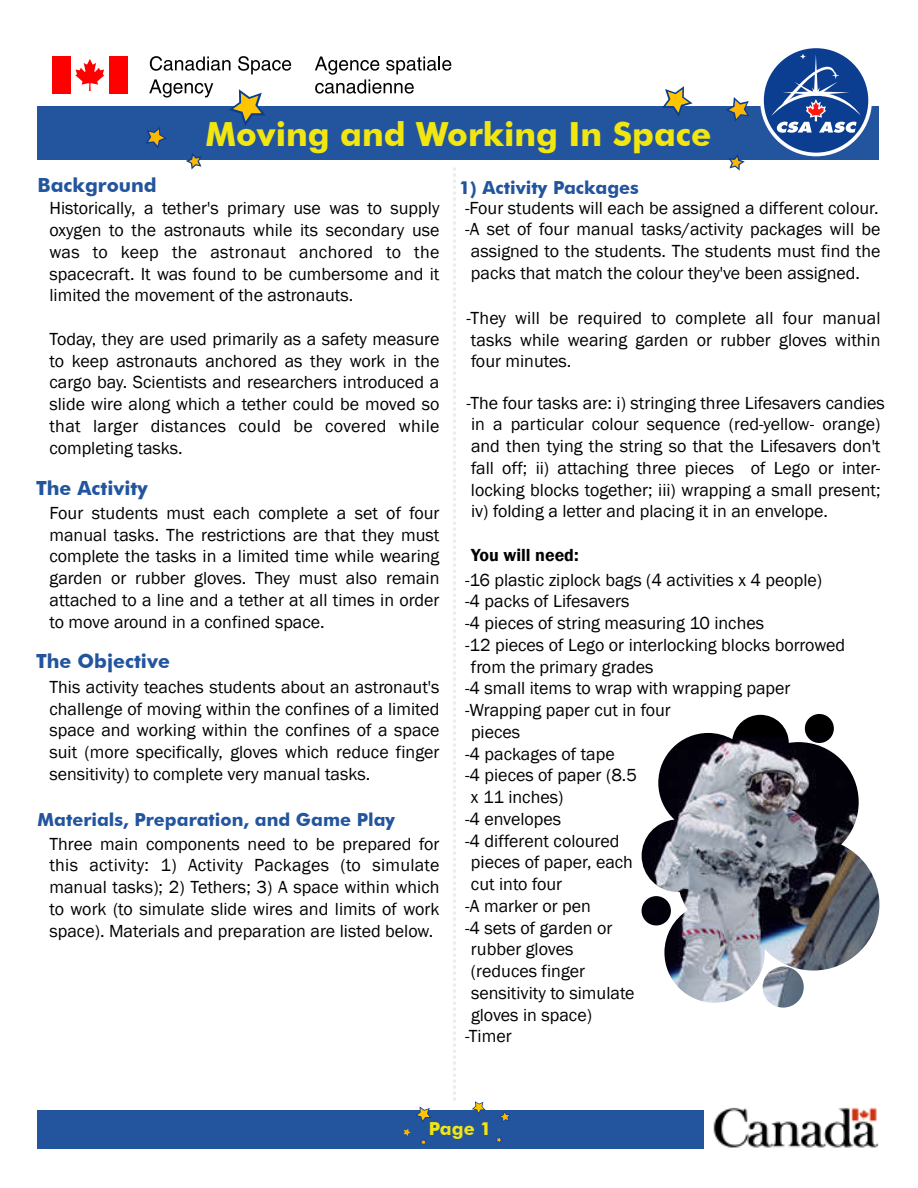
<style>
.page{position:relative;width:918px;height:1188px;background:#fff}
.page>*{position:absolute;margin:0;border:0;box-sizing:border-box;transform-origin:0 0}
.t1{font:700 33.3px "Futura Md BT";color:#f2e611}
.t2{font:700 19.5px "Futura Md BT";color:#23559e}
.t3{font:18px/21.8px "Franklin Gothic";color:#000;text-align:justify}
.t4{font:700 18px "Futura Md BT";color:#23559e}
.t5{font:18px "Franklin Gothic Demi";color:#000}
.t6{font:700 18px "Futura Md BT";color:#f2e611}
</style>
<div class="page">
<img style="left:713px;top:1107px;width:166px;height:41px">
<div style="left:52px;top:56px;width:19px;height:38px;background:#f00"></div>
<svg style="left:75px;top:59px;width:29px;height:32px"></svg>
<svg style="left:150px;top:56px;width:80px;height:15px"></svg>
<svg style="left:238px;top:56px;width:53px;height:18px"></svg>
<svg style="left:149px;top:79px;width:64px;height:19px"></svg>
<svg style="left:315px;top:57px;width:136px;height:37px"></svg>
<div style="left:109px;top:56px;width:19px;height:38px;background:#f00"></div>
<div style="left:38px;top:106px;width:841px;height:54px;background:#23559e"></div>
<svg style="left:662px;top:86px;width:31px;height:30px"></svg>
<svg style="left:729px;top:154px;width:16px;height:17px"></svg>
<svg style="left:726px;top:97px;width:23px;height:25px"></svg>
<div style="left:38px;top:1110px;width:666px;height:39px;background:#23559e"></div>
<svg style="left:229px;top:89px;width:36px;height:37px"></svg>
<svg style="left:186px;top:153px;width:16px;height:16px"></svg>
<svg style="left:415px;top:1106px;width:16px;height:16px"></svg>
<svg style="left:420px;top:1139px;width:6px;height:6px"></svg>
<svg style="left:404px;top:1129px;width:7px;height:7px"></svg>
<svg style="left:472px;top:1101px;width:14px;height:13px"></svg>
<svg style="left:496px;top:1137px;width:6px;height:6px"></svg>
<svg style="left:500px;top:1112px;width:10px;height:10px"></svg>
<svg style="left:146px;top:127px;width:20px;height:21px"></svg>
<svg style="left:453px;top:168px;width:3px;height:933px"></svg>
<img style="left:642px;top:714px;width:237px;height:294px">
<svg style="left:760px;top:45px;width:112px;height:111px;fill:#0b3d91"></svg>
<svg style="left:771px;top:54px;width:90px;height:79px;background:#4668a7"></svg>
<p class="t2" style="left:38px;top:173px;width:121px">B„†‘Š˜•›”‡</p>
<h1 class="t1" style="left:205px;top:114px;width:508px">M•ŒŒ”Š@„”‡@W•˜‘Œ”Š@I”@S–„†ˆ</h1>
<p class="t4" style="left:459px;top:176px;width:181px">QI@A†ŠŒŒŒŠ @P„†‘„Šˆ™</p>
<p class="t3" style="left:50px;top:198px;width:392px">Historically, a tether's primary use was to supply oxygen to the astronauts while its secondary use was to keep the astronaut anchored to the spacecraft. It was found to be cumbersome and it limited the movement of the astronauts.</p>
<p class="t3" style="left:49px;top:328px;width:392px">Today, they are used primarily as a safety measure to keep astronauts anchored as they work in the cargo bay. Scientists and researchers introduced a slide wire along which a tether could be moved so that larger distances could be covered while completing tasks.</p>
<p class="t2" style="left:36px;top:476px;width:103px">T‹ˆ@A†ŠŒŒŒŠ</p>
<p class="t3" style="left:49px;top:502px;width:392px">Four students must each complete a set of four manual tasks. The restrictions are that they must complete the tasks in a limited time while wearing garden or rubber gloves. They must also remain attached to a line and a tether at all times in order to move around in a confined space.</p>
<p class="t2" style="left:36px;top:649px;width:135px">T‹ˆ@O…Žˆ†ŠŒŒˆ</p>
<p class="t3" style="left:49px;top:676px;width:392px">This activity teaches students about an astronaut's challenge of moving within the confines of a limited space and working within the confines of a space suit (more specifically, gloves which reduce finger sensitivity) to complete very manual tasks.</p>
<p class="t4" style="left:38px;top:808px;width:365px">M„Šˆ˜Œ„’™L@P˜ˆ–„˜„ŠŒ•”L@„”‡@G„“ˆ@P’„ @</p>
<p class="t3" style="left:49px;top:833px;width:392px">Three main components need to be prepared for this activity: 1) Activity Packages (to simulate manual tasks); 2) Tethers; 3) A space within which to work (to simulate slide wires and limits of work space). Materials and preparation are listed below.</p>
<p class="t3" style="left:465px;top:197px;width:415px">-Four students will each be assigned a different colour.</p>
<p class="t3" style="left:465px;top:219px;width:417px">-A set of four manual tasks/activity packages will be</p>
<p class="t3" style="left:471px;top:241px;width:411px">assigned to the students. The students must find the</p>
<p class="t3" style="left:471px;top:262px;width:391px">packs that match the colour they've been assigned.</p>
<p class="t3" style="left:466px;top:307px;width:415px">-They will be required to complete all four manual tasks while wearing garden or rubber gloves within four minutes.</p>
<p class="t3" style="left:466px;top:392px;width:420px;text-align:left">-The four tasks are: i) stringing three Lifesavers candies in a particular colour sequence (red-yellow- orange) and then tying the string so that the Lifesavers don't fall off; ii) attaching three pieces of Lego or inter&shy;locking blocks together; iii) wrapping a small present; iv) folding a letter and placing it in an envelope.</p>
<p class="t5" style="left:471px;top:544px;width:109px">You will need:</p>
<p class="t3" style="left:465px;top:569px;width:359px">-16 plastic ziplock bags (4 activities x 4 people)</p>
<p class="t3" style="left:465px;top:591px;width:166px">-4 packs of Lifesavers</p>
<p class="t3" style="left:465px;top:613px;width:301px">-4 pieces of string measuring 10 inches</p>
<p class="t3" style="left:465px;top:634px;width:382px">-12 pieces of Lego or interlocking blocks borrowed</p>
<p class="t3" style="left:471px;top:656px;width:184px">from the primary grades</p>
<p class="t3" style="left:465px;top:678px;width:327px">-4 small items to wrap with wrapping paper</p>
<p class="t3" style="left:465px;top:700px;width:207px">-Wrapping paper cut in four</p>
<p class="t3" style="left:471px;top:721px;width:51px">pieces</p>
<p class="t3" style="left:465px;top:743px;width:151px">-4 packages of tape</p>
<p class="t3" style="left:465px;top:765px;width:173px">-4 pieces of paper (8.5</p>
<p class="t3" style="left:471px;top:787px;width:94px">x 11 inches)</p>
<p class="t3" style="left:465px;top:808px;width:98px">-4 envelopes</p>
<p class="t3" style="left:465px;top:830px;width:156px">-4 different coloured</p>
<p class="t3" style="left:471px;top:852px;width:164px">pieces of paper, each</p>
<p class="t3" style="left:471px;top:874px;width:93px">cut into four</p>
<p class="t3" style="left:465px;top:895px;width:128px">-A marker or pen</p>
<p class="t3" style="left:465px;top:917px;width:149px">-4 sets of garden or</p>
<p class="t3" style="left:471px;top:939px;width:104px">rubber gloves</p>
<p class="t3" style="left:471px;top:961px;width:116px">(reduces finger</p>
<p class="t3" style="left:471px;top:982px;width:165px">sensitivity to simulate</p>
<p class="t3" style="left:471px;top:1004px;width:122px">gloves in space)</p>
<p class="t3" style="left:465px;top:1026px;width:48px">-Timer</p>
<p class="t6" style="left:429px;top:1118px;width:64px">P„Šˆ@Q</p>
</div>
